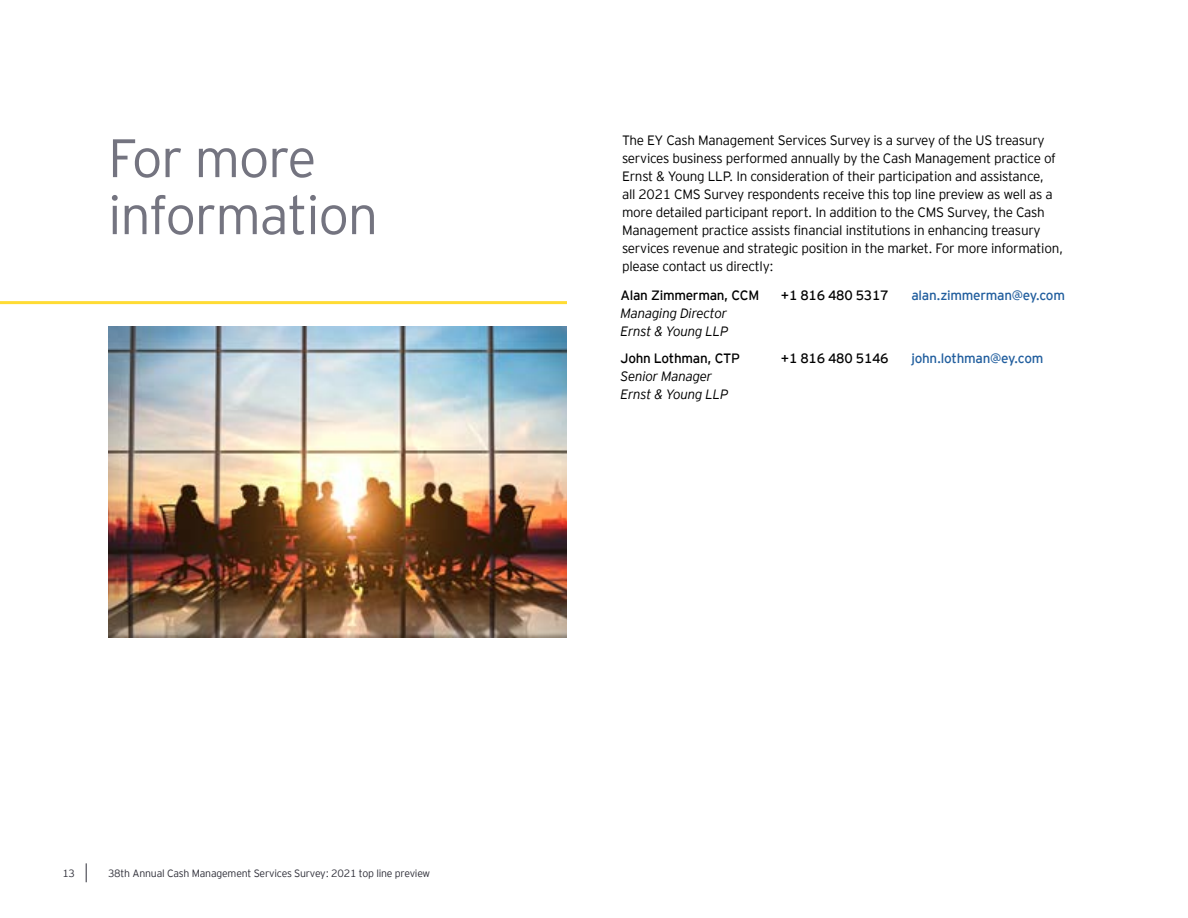
<style>
.page{position:relative;width:1188px;height:918px;background:#fff}
.page>*{position:absolute;margin:0;border:0;box-sizing:border-box;transform-origin:0 0}
.t1{font:300 54px/57px "EY Interstate";letter-spacing:-.025em;color:#747480}
.t2{font:300 13.5px/18px "EY Interstate";letter-spacing:-.02em;color:#000}
.t3{font:italic 300 13.5px/18px "EY Interstate";letter-spacing:-.02em;color:#000}
.t4{font:300 13.5px "EY Interstate";letter-spacing:-.02em;color:#000}
.t5{font:300 13.5px "EY Interstate";letter-spacing:-.02em;color:#215e9e}
.t6{font:300 10.5px "EY Interstate";letter-spacing:-.02em;color:#2e2e38}
</style>
<div class="page">
<svg style="left:86px;top:863px;width:1px;height:19px"></svg>
<hr style="left:0;top:301px;width:567px;height:3px;background:#ffdc34">
<img style="left:108px;top:326px;width:459px;height:312px">
<h1 class="t1" style="left:108px;top:126px;width:272px">For more information</h1>
<p class="t2" style="left:622px;top:130px;width:443px">The EY Cash Management Services Survey is a survey of the US treasury services business performed annually by the Cash Management practice of Ernst &amp; Young LLP. In consideration of their participation and assistance,<br>all 2021 CMS Survey respondents receive this top line preview as well as a more detailed participant report. In addition to the CMS Survey, the Cash Management practice assists financial institutions in enhancing treasury services revenue and strategic position in the market. For more information, please contact us directly:</p>
<p class="t4" style="left:620px;top:286px;width:140px">Alan Zimmerman, CCM</p>
<p class="t4" style="left:781px;top:286px;width:109px">+1 816 480 5317</p>
<p class="t5" style="left:911px;top:286px;width:155px">alan.zimmerman@ey.com</p>
<p class="t3" style="left:620px;top:304px;width:110px">Managing Director<br>Ernst &amp; Young LLP</p>
<p class="t4" style="left:620px;top:349px;width:121px">John Lothman, CTP</p>
<p class="t4" style="left:781px;top:349px;width:109px">+1 816 480 5146</p>
<p class="t5" style="left:911px;top:349px;width:133px">john.lothman@ey.com</p>
<p class="t3" style="left:620px;top:367px;width:110px">Senior Manager<br>Ernst &amp; Young LLP</p>
<p class="t6" style="left:62px;top:866px;width:14px">13</p>
<p class="t6" style="left:108px;top:866px;width:324px">38th Annual Cash Management Services Survey: 2021 top line preview</p>
</div>
